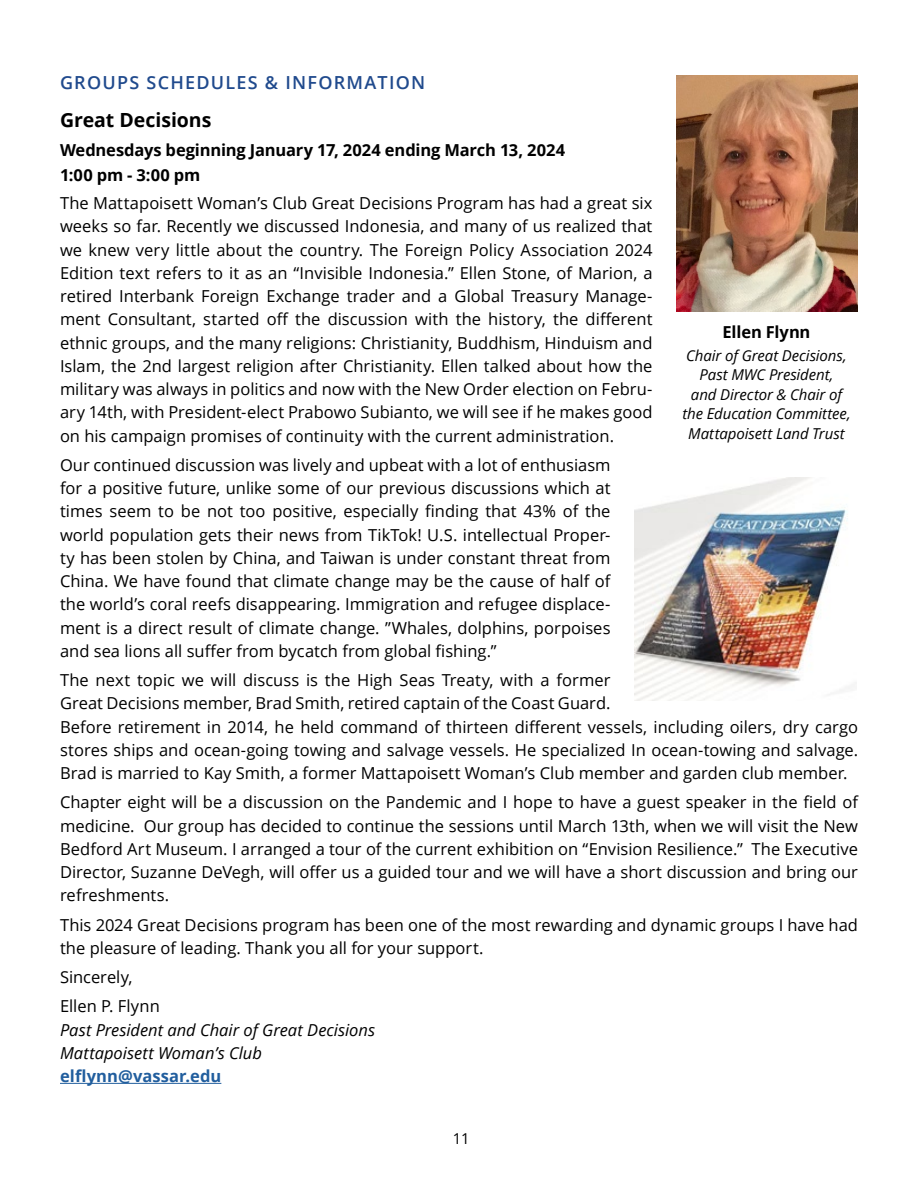
<style>
.page{position:relative;width:918px;height:1188px;background:#fff}
.page>*{position:absolute;margin:0;border:0;box-sizing:border-box;transform-origin:0 0}
.t1{font:700 19.5px "Open Sans";color:#000}
.t2{font:600 18px "Open Sans";letter-spacing:.07em;color:#204a8d}
.t3{font:16.5px/23.2px "Open Sans";color:#000;text-align:justify}
.t4{font:700 16.5px/25.5px "Open Sans";letter-spacing:-.005em;color:#000}
.t5{font:italic 16.5px/23.2px "Open Sans";color:#000}
.t6{font:700 16.5px "Open Sans";letter-spacing:.005em;color:#215e9e}
.t7{font:italic 15px/19.5px "Open Sans";letter-spacing:-.005em;color:#000;text-align:center}
.t8{font:15px "Open Sans";color:#000}
</style>
<div class="page">
<hr style="left:60px;top:1083px;width:161px;height:1px;background:#215e9e">
<img style="left:676px;top:75px;width:182px;height:237px">
<img style="left:634px;top:477px;width:216px;height:223px">
<p class="t2" style="left:60px;top:70px;width:367px">GROUPS SCHEDULES &amp; INFORMATION</p>
<p class="t1" style="left:60px;top:107px;width:153px">Great Decisions</p>
<p class="t4" style="left:60px;top:137px;width:507px">Wednesdays beginning January 17, 2024 ending March 13, 2024<br>1:00 pm - 3:00 pm</p>
<p class="t3" style="left:60px;top:191px;width:594px">The Mattapoisett Woman’s Club Great Decisions Program has had a great six weeks so far. Recently we discussed Indonesia, and many of us realized that we knew very little about the country. The Foreign Policy Association 2024<br>Edition text refers to it as an “Invisible Indonesia.” Ellen Stone, of Marion, a retired Interbank Foreign Exchange trader and a Global Treasury Manage&shy;ment Consultant, started off the discussion with the history, the different ethnic groups, and the many religions: Christianity, Buddhism, Hinduism and Islam, the 2nd largest religion after Christianity. Ellen talked about how the military was always in politics and now with the New Order election on Febru&shy;ary 14th, with President-elect Prabowo Subianto, we will see if he makes good on his campaign promises of continuity with the current administration.</p>
<p class="t3" style="left:60px;top:453px;width:552px">Our continued discussion was lively and upbeat with a lot of enthusiasm for a positive future, unlike some of our previous discussions which at times seem to be not too positive, especially finding that 43% of the world population gets their news from TikTok! U.S. intellectual Proper&shy;ty has been stolen by China, and Taiwan is under constant threat from China. We have found that climate change may be the cause of half of the world’s coral reefs disappearing. Immigration and refugee displace&shy;ment is a direct result of climate change. ”Whales, dolphins, porpoises and sea lions all suffer from bycatch from global fishing.”</p>
<p class="t3" style="left:60px;top:668px;width:800px;text-align:left">The next topic we will discuss is the High Seas Treaty, with a former<br>Great Decisions member, Brad Smith, retired captain of the Coast Guard.<br>Before retirement in 2014, he held command of thirteen different vessels, including oilers, dry cargo stores ships and ocean-going towing and salvage vessels. He specialized In ocean-towing and salvage.<br>Brad is married to Kay Smith, a former Mattapoisett Woman’s Club member and garden club member.</p>
<p class="t3" style="left:60px;top:790px;width:800px">Chapter eight will be a discussion on the Pandemic and I hope to have a guest speaker in the field of medicine. Our group has decided to continue the sessions until March 13th, when we will visit the New Bedford Art Museum. I arranged a tour of the current exhibition on “Envision Resilience.” The Executive Director, Suzanne DeVegh, will offer us a guided tour and we will have a short discussion and bring our refreshments.</p>
<p class="t3" style="left:60px;top:913px;width:800px">This 2024 Great Decisions program has been one of the most rewarding and dynamic groups I have had the pleasure of leading. Thank you all for your support.</p>
<p class="t3" style="left:60px;top:962px;width:101px;line-height:29.2px">Sincerely,<br>Ellen P. Flynn</p>
<p class="t5" style="left:60px;top:1018px;width:317px">Past President and Chair of Great Decisions<br>Mattapoisett Woman’s Club</p>
<p class="t6" style="left:60px;top:1064px;width:163px">elflynn@vassar.edu</p>
<p class="t4" style="left:722px;top:319px;width:90px">Ellen Flynn</p>
<p class="t7" style="left:682px;top:345px;width:170px">Chair of Great Decisions,<br>Past MWC President,<br>and Director &amp; Chair of the Education Committee,<br>Mattapoisett Land Trust</p>
<p class="t8" style="left:453px;top:1128px;width:19px">11</p>
</div>
